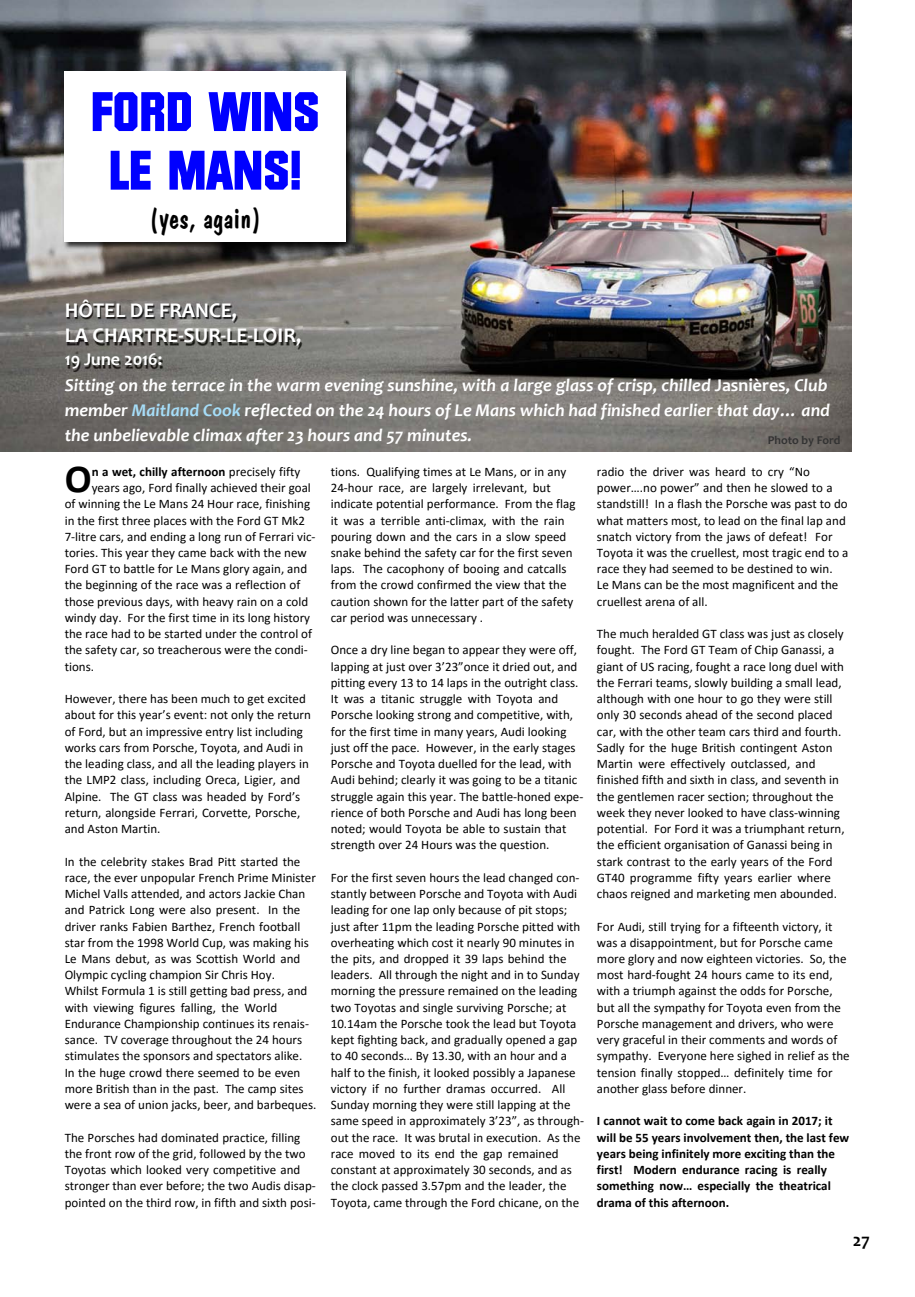
<style>
.page{position:relative;width:915px;height:1297px;background:#fff}
.page>*{position:absolute;margin:0;border:0;box-sizing:border-box;transform-origin:0 0}
.t1{font:54px/58.7px "Diamond Heavy SF Bold";color:#00f;text-align:center}
.t2{font:700 39.9px "Calibri";color:#000}
.t3{font:30px "Dom Casual BT";color:#000}
.t4{font:700 21px/25.7px "Candara";color:#fff}
.t5{font:italic 700 18px/25.3px "Candara";color:#fff}
.t6{font:700 18px "Candara";color:#fff}
.t7{font:700 18px "Candara";color:#000}
.t8{font:13.05px/16.2px "Calibri";color:#000}
.t9{font:700 13.05px/16.2px "Calibri";color:#000}
.t10{font:700 12px "Candara";color:#333}
.s1{font-style:normal}
.s2{color:#a6ddf8}
.s3{font-weight:400}
</style>
<div class="page">
<img style="left:0;top:0;width:851px;height:452px">
<img style="left:61px;top:70px;width:293px;height:182px">
<div style="left:65px;top:71px;width:280px;height:171px;background:#fff"></div>
<img style="left:66px;top:301px;width:236px;height:70px">
<h1 class="t1" style="left:91px;top:87px;width:230px">FORD WINS<br>LE MANS!</h1>
<h3 class="t3" style="left:149px;top:205px;width:114px">(yes, again)</h3>
<h3 class="t4" style="left:65px;top:299px;width:238px">HÔTEL DE FRANCE,<br>LA CHARTRE-SUR-LE-LOIR,</h3>
<h3 class="t6" style="left:65px;top:352px;width:99px">19 June 2016:</h3>
<p class="t5" style="left:65px;top:374px;width:766px">Sitting on the terrace in the warm evening sunshine, with a large glass of crisp, chilled <span class="s1">Jasnières</span>, Club member <span class="s2">Maitland Cook</span> reflected on the 24 hours of Le Mans which had finished earlier that day… and the unbelievable climax after 23 hours and 57 minutes.</p>
<p class="t10" style="left:767px;top:436px;width:74px">Photo by Ford</p>
<h2 class="t2" style="left:65px;top:462px;width:28px">O</h2>
<p class="t9" style="left:92px;top:464px;width:210px">n a wet, chilly afternoon <span class="s3">precisely fifty</span></p>
<p class="t8" style="left:92px;top:481px;width:221px">years ago, Ford finally achieved their goal</p>
<p class="t8" style="left:65px;top:497px;width:247px">of winning the Le Mans 24 Hour race, finishing</p>
<p class="t8" style="left:65px;top:513px;width:242px">in the first three places with the Ford GT Mk2</p>
<p class="t8" style="left:65px;top:529px;width:252px">7-litre cars, and ending a long run of Ferrari vic-</p>
<p class="t8" style="left:65px;top:546px;width:243px">tories. This year they came back with the new</p>
<p class="t8" style="left:65px;top:562px;width:244px">Ford GT to battle for Le Mans glory again, and</p>
<p class="t8" style="left:65px;top:578px;width:237px">the beginning of the race was a reflection of</p>
<p class="t8" style="left:65px;top:594px;width:245px">those previous days, with heavy rain on a cold</p>
<p class="t8" style="left:65px;top:611px;width:247px">windy day. For the first time in its long history</p>
<p class="t8" style="left:65px;top:627px;width:249px">the race had to be started under the control of</p>
<p class="t8" style="left:65px;top:643px;width:244px">the safety car, so treacherous were the condi-</p>
<p class="t8" style="left:65px;top:659px;width:31px">tions.</p>
<p class="t8" style="left:65px;top:692px;width:248px">However, there has been much to get excited about for this year’s event: not only the return of Ford, but an impressive entry list including works cars from Porsche, Toyota, and Audi in the leading class, and all the leading players in the LMP2 class, including Oreca, Ligier, and Alpine. The GT class was headed by Ford’s return, alongside Ferrari, Corvette, Porsche, and Aston Martin.</p>
<p class="t8" style="left:65px;top:854px;width:253px">In the celebrity stakes Brad Pitt started the race, the ever unpopular French Prime Minister Michel Valls attended, and actors Jackie Chan and Patrick Long were also present. In the driver ranks Fabien Barthez, French football star from the 1998 World Cup, was making his Le Mans debut, as was Scottish World and Olympic cycling champion Sir Chris Hoy.<br>Whilst Formula 1 is still getting bad press, and with viewing figures falling, the World Endurance Championship continues its renais&shy;sance. TV coverage throughout the 24 hours stimulates the sponsors and spectators alike.<br>In the huge crowd there seemed to be even more British than in the past. The camp sites were a sea of union jacks, beer, and barbeques.</p>
<p class="t8" style="left:65px;top:1130px;width:253px">The Porsches had dominated practice, filling the front row of the grid, followed by the two Toyotas which looked very competitive and stronger than ever before; the two Audis disap&shy;pointed on the third row, in fifth and sixth posi-</p>
<p class="t8" style="left:331px;top:464px;width:246px">tions. Qualifying times at Le Mans, or in any 24-hour race, are largely irrelevant, but indicate potential performance. From the flag it was a terrible anti-climax, with the rain pouring down and the cars in a slow speed snake behind the safety car for the first seven laps. The cacophony of booing and catcalls from the crowd confirmed the view that the caution shown for the latter part of the safety car period was unnecessary .</p>
<p class="t8" style="left:331px;top:643px;width:254px">Once a dry line began to appear they were off, lapping at just over 3’23”once it dried out, and pitting every 13 to 14 laps in the outright class.<br>It was a titanic struggle with Toyota and Porsche looking strong and competitive, with, for the first time in many years, Audi looking just off the pace. However, in the early stages Porsche and Toyota duelled for the lead, with Audi behind; clearly it was going to be a titanic struggle again this year. The battle-honed expe&shy;rience of both Porsche and Audi has long been noted; would Toyota be able to sustain that strength over 24 Hours was the question.</p>
<p class="t8" style="left:331px;top:870px;width:254px">For the first seven hours the lead changed con&shy;stantly between Porsche and Toyota with Audi leading for one lap only because of pit stops; just after 11pm the leading Porsche pitted with overheating which cost it nearly 90 minutes in the pits, and dropped it 39 laps behind the leaders. All through the night and in to Sunday morning the pressure remained on the leading two Toyotas and single surviving Porsche; at 10.14am the Porsche took the lead but Toyota kept fighting back, and gradually opened a gap to 40 seconds… By 13.30, with an hour and a half to the finish, it looked possibly a Japanese victory if no further dramas occurred. All Sunday morning they were still lapping at the same speed in approximately 3’23”, as through&shy;out the race. It was brutal in execution. As the race moved to its end the gap remained constant at approximately 30 seconds, and as the clock passed 3.57pm and the leader, the Toyota, came through the Ford chicane, on the</p>
<p class="t8" style="left:596px;top:464px;width:253px">radio the driver was heard to cry “No power….no power” and then he slowed to a standstill! In a flash the Porsche was past to do what matters most, to lead on the final lap and snatch victory from the jaws of defeat! For Toyota it was the cruellest, most tragic end to a race they had seemed to be destined to win.<br>Le Mans can be the most magnificent and the cruellest arena of all.</p>
<p class="t8" style="left:596px;top:627px;width:249px">The much heralded GT class was just as closely fought. The Ford GT Team of Chip Ganassi, a giant of US racing, fought a race long duel with the Ferrari teams, slowly building a small lead, although with one hour to go they were still only 30 seconds ahead of the second placed car, with the other team cars third and fourth.<br>Sadly for the huge British contingent Aston Martin were effectively outclassed, and finished fifth and sixth in class, and seventh in the gentlemen racer section; throughout the week they never looked to have class-winning potential. For Ford it was a triumphant return, the efficient organisation of Ganassi being in stark contrast to the early years of the Ford GT40 programme fifty years earlier where chaos reigned and marketing men abounded.</p>
<p class="t8" style="left:596px;top:919px;width:254px">For Audi, still trying for a fifteenth victory, it was a disappointment, but for Porsche came more glory and now eighteen victories. So, the most hard-fought 24 hours came to its end, with a triumph against the odds for Porsche, but all the sympathy for Toyota even from the Porsche management and drivers, who were very graceful in their comments and words of sympathy. Everyone here sighed in relief as the tension finally stopped… definitely time for another glass before dinner.</p>
<p class="t9" style="left:596px;top:1114px;width:254px">I cannot wait to come back again in 2017; it will be 55 years involvement then, the last few years being infinitely more exciting than the first! Modern endurance racing is really something now… especially the theatrical drama of this afternoon.</p>
<h3 class="t7" style="left:852px;top:1233px;width:19px">27</h3>
</div>
